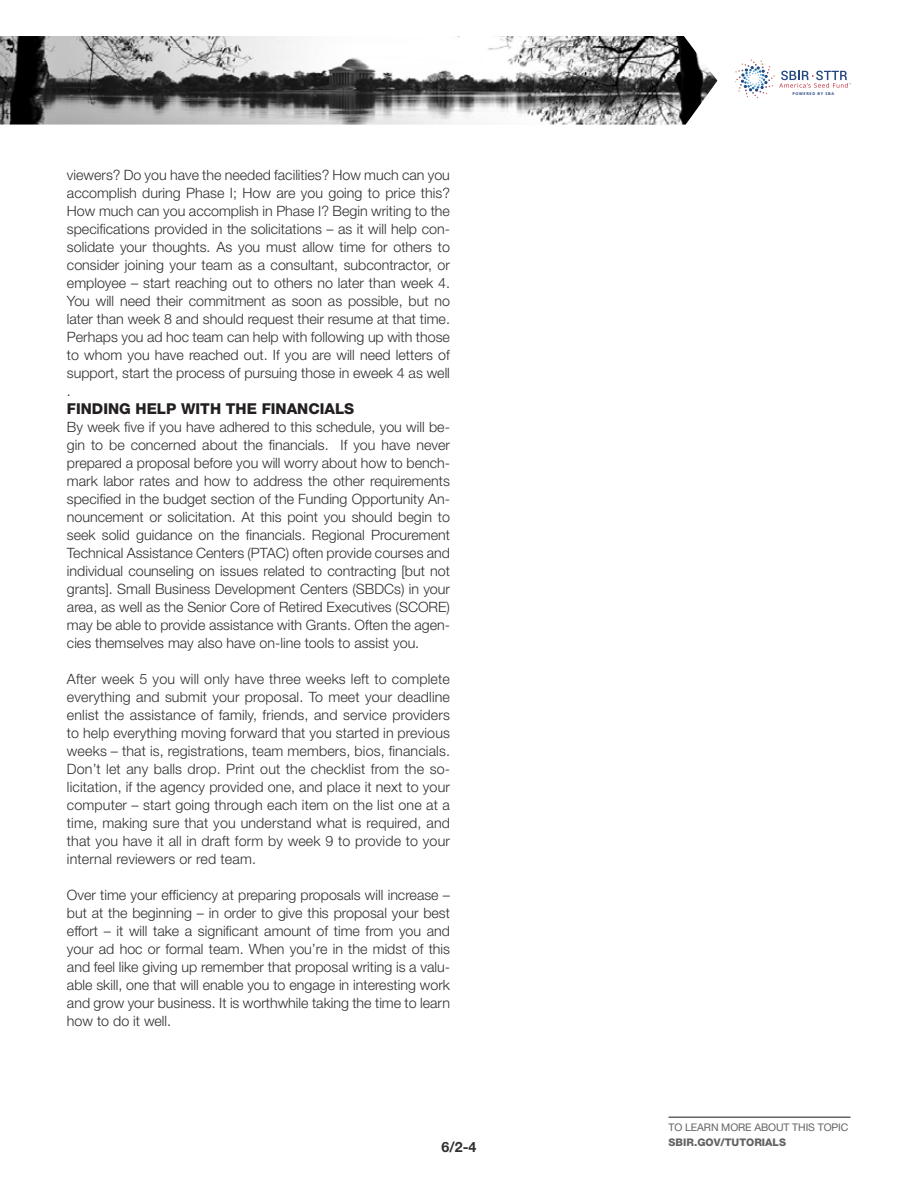
<style>
.page{position:relative;width:918px;height:1188px;background:#fff}
.page>*{position:absolute;margin:0;border:0;box-sizing:border-box;transform-origin:0 0}
.h_1_1{font:800 15px "Helvetica Neue";color:#231f20}
.t1{font:300 14.25px/18px "Helvetica Neue";color:#312f30;text-align:justify}
.t2{font:700 14.25px "Helvetica Neue";color:#312f30}
.More_Info{font:10.5px/15px "Helvetica Neue";letter-spacing:-.01em;color:#636366}
.t3{font:700 3.75px "Open Sans";letter-spacing:.175em;color:#254883}
.s1{font-weight:800}
</style>
<div class="page">
<svg style="left:735px;top:60px;width:116px;height:38px"></svg>
<hr style="left:669px;top:1116px;width:182px;height:2px;background:#636366">
<img style="left:0;top:36px;width:717px;height:89px">
<p class="t1" style="left:67px;top:166px;width:385px">viewers? Do you have the needed facilities? How much can you accomplish during Phase I; How are you going to price this?<br>How much can you accomplish in Phase I? Begin writing to the specifications provided in the solicitations – as it will help con&shy;solidate your thoughts. As you must allow time for others to consider joining your team as a consultant, subcontractor, or employee – start reaching out to others no later than week 4.<br>You will need their commitment as soon as possible, but no later than week 8 and should request their resume at that time.<br>Perhaps you ad hoc team can help with following up with those to whom you have reached out. If you are will need letters of support, start the process of pursuing those in eweek 4 as well</p>
<p class="t1" style="left:67px;top:382px;width:5px">.</p>
<p class="h_1_1" style="left:67px;top:400px;width:289px">FINDING HELP WITH THE FINANCIALS</p>
<p class="t1" style="left:67px;top:418px;width:385px">By week five if you have adhered to this schedule, you will be&shy;gin to be concerned about the financials. If you have never prepared a proposal before you will worry about how to bench&shy;mark labor rates and how to address the other requirements specified in the budget section of the Funding Opportunity An&shy;nouncement or solicitation. At this point you should begin to seek solid guidance on the financials. Regional Procurement Technical Assistance Centers (PTAC) often provide courses and individual counseling on issues related to contracting [but not grants]. Small Business Development Centers (SBDCs) in your area, as well as the Senior Core of Retired Executives (SCORE) may be able to provide assistance with Grants. Often the agen&shy;cies themselves may also have on-line tools to assist you.</p>
<p class="t1" style="left:67px;top:670px;width:385px">After week 5 you will only have three weeks left to complete everything and submit your proposal. To meet your deadline enlist the assistance of family, friends, and service providers to help everything moving forward that you started in previous weeks – that is, registrations, team members, bios, financials.<br>Don’t let any balls drop. Print out the checklist from the so&shy;licitation, if the agency provided one, and place it next to your computer – start going through each item on the list one at a time, making sure that you understand what is required, and that you have it all in draft form by week 9 to provide to your internal reviewers or red team.</p>
<p class="t1" style="left:67px;top:886px;width:385px">Over time your efficiency at preparing proposals will increase – but at the beginning – in order to give this proposal your best effort – it will take a significant amount of time from you and your ad hoc or formal team. When you’re in the midst of this and feel like giving up remember that proposal writing is a valu&shy;able skill, one that will enable you to engage in interesting work and grow your business. It is worthwhile taking the time to learn how to do it well.</p>
<p class="t2" style="left:442px;top:1138px;width:36px">6/2-4</p>
<p class="t3" style="left:792px;top:91px;width:43px">POWERED BY SBA</p>
<p class="More_Info" style="left:669px;top:1120px;width:181px">TO LEARN MORE ABOUT THIS TOPIC<br><span class="s1">SBIR.GOV/TUTORIALS</span></p>
</div>
